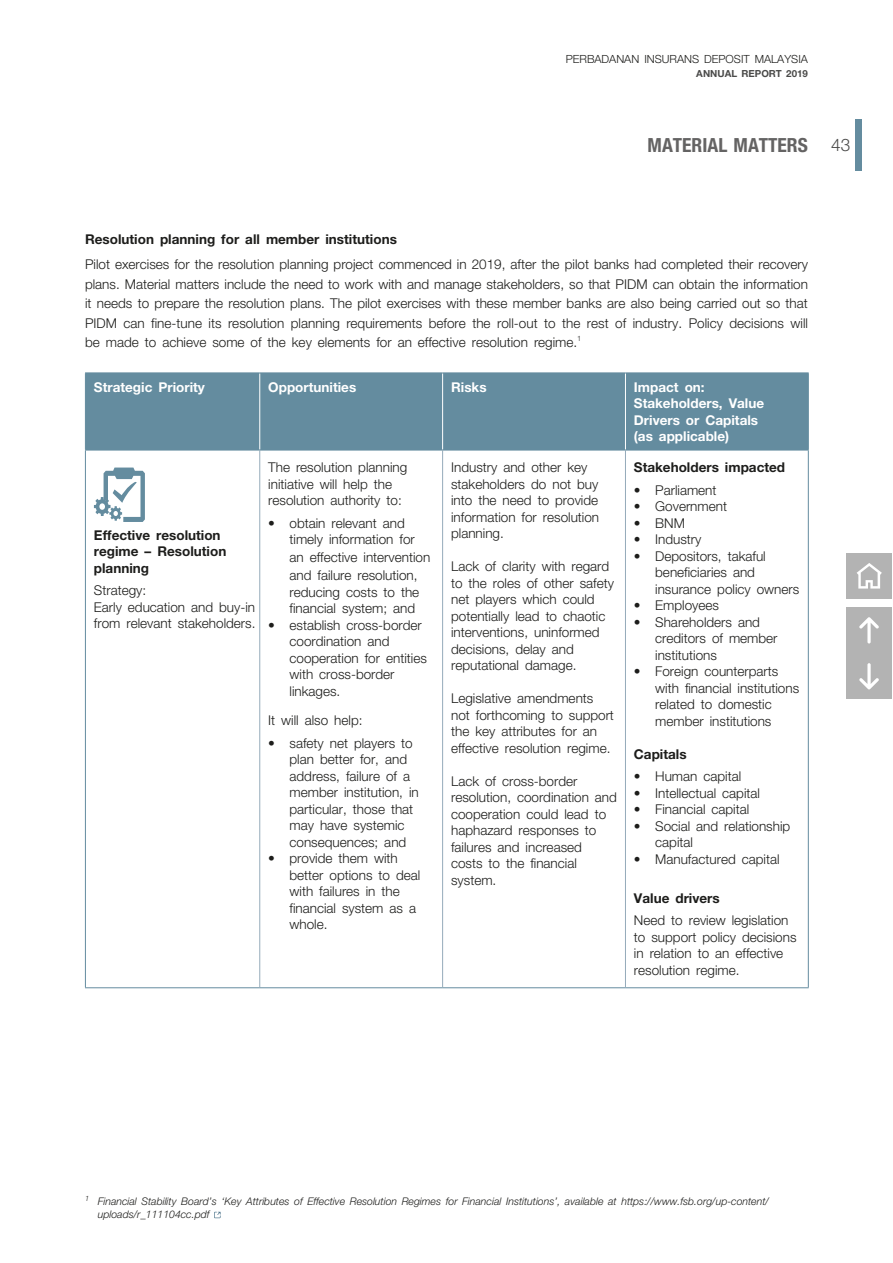
<style>
.page{position:relative;width:893px;height:1263px;background:#fff}
.page>*{position:absolute;margin:0;border:0;box-sizing:border-box;transform-origin:0 0}
.t1{font:700 condensed 19.5px "Helvetica Neue LT Std";color:#646363}
.t2{font:300 17.25px "Helvetica Neue LT Std";color:#4a4a49}
.t3{font:300 13.5px/16.5px "Helvetica Neue LT Std";color:#1d1d1b}
.t4{font:700 13.5px/16.5px "Helvetica Neue LT Std";color:#1d1d1b}
.t5{font:700 13.5px/16.5px "Helvetica Neue LT Std";color:#fff}
.t6{font:300 11.25px "Helvetica Neue LT Std";color:#1d1d1b}
.t7{font:italic 300 10.5px/13.5px "Helvetica Neue LT Std";color:#1d1d1b}
.t8{font:700 9.75px "Helvetica Neue LT Std";color:#4a4a49}
.t9{font:300 7.35px "Helvetica Neue LT Std";color:#1d1d1b}
</style>
<div class="page">
<div style="left:855px;top:119px;width:7px;height:51px;background:#648c9f"></div>
<div style="left:846px;top:553px;width:46px;height:46px;background:#b3b3b3"></div>
<svg style="left:857px;top:563px;width:25px;height:26px"></svg>
<div style="left:846px;top:653px;width:46px;height:46px;background:#b3b3b3"></div>
<svg style="left:859px;top:663px;width:20px;height:27px"></svg>
<div style="left:846px;top:607px;width:46px;height:46px;background:#b3b3b3"></div>
<svg style="left:859px;top:617px;width:20px;height:26px"></svg>
<div style="left:86px;top:373px;width:722px;height:77px;background:#648c9f"></div>
<svg style="left:93px;top:451px;width:715px;height:536px"></svg>
<hr style="left:259px;top:450px;width:1px;height:537px;background:#95abba">
<hr style="left:442px;top:450px;width:1px;height:537px;background:#95abba">
<hr style="left:625px;top:450px;width:1px;height:537px;background:#95abba">
<hr style="left:259px;top:373px;width:1px;height:77px;background:#fff">
<hr style="left:442px;top:373px;width:1px;height:77px;background:#fff">
<hr style="left:625px;top:373px;width:1px;height:77px;background:#fff">
<hr style="left:85px;top:372px;width:175px;height:1px;background:#648c9f">
<hr style="left:85px;top:373px;width:1px;height:77px;background:#648c9f">
<hr style="left:260px;top:372px;width:183px;height:1px;background:#648c9f">
<hr style="left:443px;top:372px;width:182px;height:1px;background:#648c9f">
<hr style="left:625px;top:372px;width:184px;height:1px;background:#648c9f">
<hr style="left:808px;top:373px;width:1px;height:77px;background:#648c9f">
<hr style="left:85px;top:450px;width:175px;height:1px;background:#648c9f">
<hr style="left:85px;top:450px;width:1px;height:537px;background:#648c9f">
<hr style="left:260px;top:450px;width:183px;height:1px;background:#648c9f">
<hr style="left:443px;top:450px;width:182px;height:1px;background:#648c9f">
<hr style="left:625px;top:450px;width:184px;height:1px;background:#648c9f">
<hr style="left:808px;top:450px;width:1px;height:537px;background:#648c9f">
<hr style="left:85px;top:987px;width:175px;height:1px;background:#648c9f">
<hr style="left:260px;top:987px;width:183px;height:1px;background:#648c9f">
<hr style="left:443px;top:987px;width:182px;height:1px;background:#648c9f">
<hr style="left:625px;top:987px;width:184px;height:1px;background:#648c9f">
<svg style="left:94px;top:467px;width:51px;height:55px"></svg>
<svg style="left:214px;top:1212px;width:6px;height:6px"></svg>
<p class="t6" style="left:566px;top:52px;width:244px">PERBADANAN INSURANS DEPOSIT MALAYSIA</p>
<p class="t8" style="left:696px;top:67px;width:113px">ANNUAL REPORT 2019</p>
<h1 class="t1" style="left:648px;top:133px;width:25px">MATERIAL</h1>
<h1 class="t1" style="left:734px;top:133px;width:26px">MATTERS</h1>
<p class="t2" style="left:831px;top:134px;width:21px">43</p>
<p class="t4" style="left:85px;top:230px;width:313px">Resolution planning for all member institutions</p>
<p class="t3" style="left:85px;top:254px;width:724px;line-height:19.5px;text-align:justify">Pilot exercises for the resolution planning project commenced in 2019, after the pilot banks had completed their recovery plans. Material matters include the need to work with and manage stakeholders, so that PIDM can obtain the information it needs to prepare the resolution plans. The pilot exercises with these member banks are also being carried out so that PIDM can fine-tune its resolution planning requirements before the roll-out to the rest of industry. Policy decisions will be made to achieve some of the key elements for an effective resolution regime.</p>
<p class="t9" style="left:577px;top:333px;width:6px">1</p>
<p class="t5" style="left:94px;top:378px;width:112px">Strategic Priority</p>
<p class="t5" style="left:268px;top:378px;width:89px">Opportunities</p>
<p class="t5" style="left:451px;top:378px;width:37px">Risks</p>
<p class="t5" style="left:634px;top:378px;width:132px">Impact on:<br>Stakeholders, Value<br>Drivers or Capitals (as applicable)</p>
<p class="t4" style="left:94px;top:527px;width:134px">Effective resolution regime – Resolution planning</p>
<p class="t3" style="left:94px;top:582px;width:163px">Strategy:<br>Early education and buy-in from relevant stakeholders.</p>
<p class="t3" style="left:268px;top:459px;width:141px">The resolution planning initiative will help the resolution authority to:</p>
<p class="t3" style="left:290px;top:515px;width:127px;text-indent:-21px">• obtain relevant and timely information for</p>
<p class="t3" style="left:290px;top:548px;width:142px;line-height:18px">an effective intervention and failure resolution,</p>
<p class="t3" style="left:290px;top:584px;width:131px">reducing costs to the financial system; and</p>
<p class="t3" style="left:290px;top:617px;width:139px;text-indent:-21px">• establish cross-border coordination and cooperation for entities with cross-border linkages.</p>
<p class="t3" style="left:268px;top:712px;width:96px">It will also help:</p>
<p class="t3" style="left:290px;top:734px;width:131px;text-indent:-21px">• safety net players to plan better for, and address, failure of a member institution, in particular, those that may have systemic consequences; and</p>
<p class="t3" style="left:290px;top:850px;width:132px;text-indent:-21px">• provide them with better options to deal with failures in the financial system as a whole.</p>
<p class="t3" style="left:451px;top:459px;width:150px">Industry and other key stakeholders do not buy into the need to provide information for resolution planning.</p>
<p class="t3" style="left:451px;top:558px;width:164px">Lack of clarity with regard to the roles of other safety net players which could potentially lead to chaotic interventions, uninformed decisions, delay and reputational damage.</p>
<p class="t3" style="left:451px;top:690px;width:164px">Legislative amendments not forthcoming to support the key attributes for an effective resolution regime.</p>
<p class="t3" style="left:451px;top:772px;width:167px">Lack of cross-border resolution, coordination and cooperation could lead to haphazard responses to failures and increased<br>costs to the financial system.</p>
<p class="t4" style="left:634px;top:459px;width:153px">Stakeholders impacted</p>
<p class="t3" style="left:634px;top:481px;width:84px">• Parliament</p>
<p class="t3" style="left:634px;top:498px;width:95px">• Government</p>
<p class="t3" style="left:634px;top:514px;width:53px">• BNM</p>
<p class="t3" style="left:634px;top:531px;width:69px">• Industry</p>
<p class="t3" style="left:655px;top:547px;width:146px;text-indent:-21px">• Depositors, takaful beneficiaries and insurance policy owners</p>
<p class="t3" style="left:634px;top:597px;width:87px">• Employees</p>
<p class="t3" style="left:655px;top:613px;width:124px;text-indent:-21px">• Shareholders and creditors of member institutions</p>
<p class="t3" style="left:655px;top:663px;width:145px;text-indent:-21px">• Foreign counterparts with financial institutions related to domestic member institutions</p>
<p class="t4" style="left:634px;top:745px;width:54px">Capitals</p>
<p class="t3" style="left:634px;top:768px;width:109px">• Human capital</p>
<p class="t3" style="left:634px;top:784px;width:128px">• Intellectual capital</p>
<p class="t3" style="left:634px;top:801px;width:117px">• Financial capital</p>
<p class="t3" style="left:655px;top:817px;width:137px;text-indent:-21px">• Social and relationship capital</p>
<p class="t3" style="left:634px;top:850px;width:147px">• Manufactured capital</p>
<p class="t4" style="left:634px;top:889px;width:87px">Value drivers</p>
<p class="t3" style="left:634px;top:912px;width:164px">Need to review legislation to support policy decisions in relation to an effective resolution regime.</p>
<p class="t7" style="left:98px;top:1194px;width:673px;text-indent:-13px"><sup>1</sup> Financial Stability Board’s ‘Key Attributes of Effective Resolution Regimes for Financial Institutions’, available at https://www.fsb.org/up-content/ uploads/r_111104cc.pdf</p>
</div>
